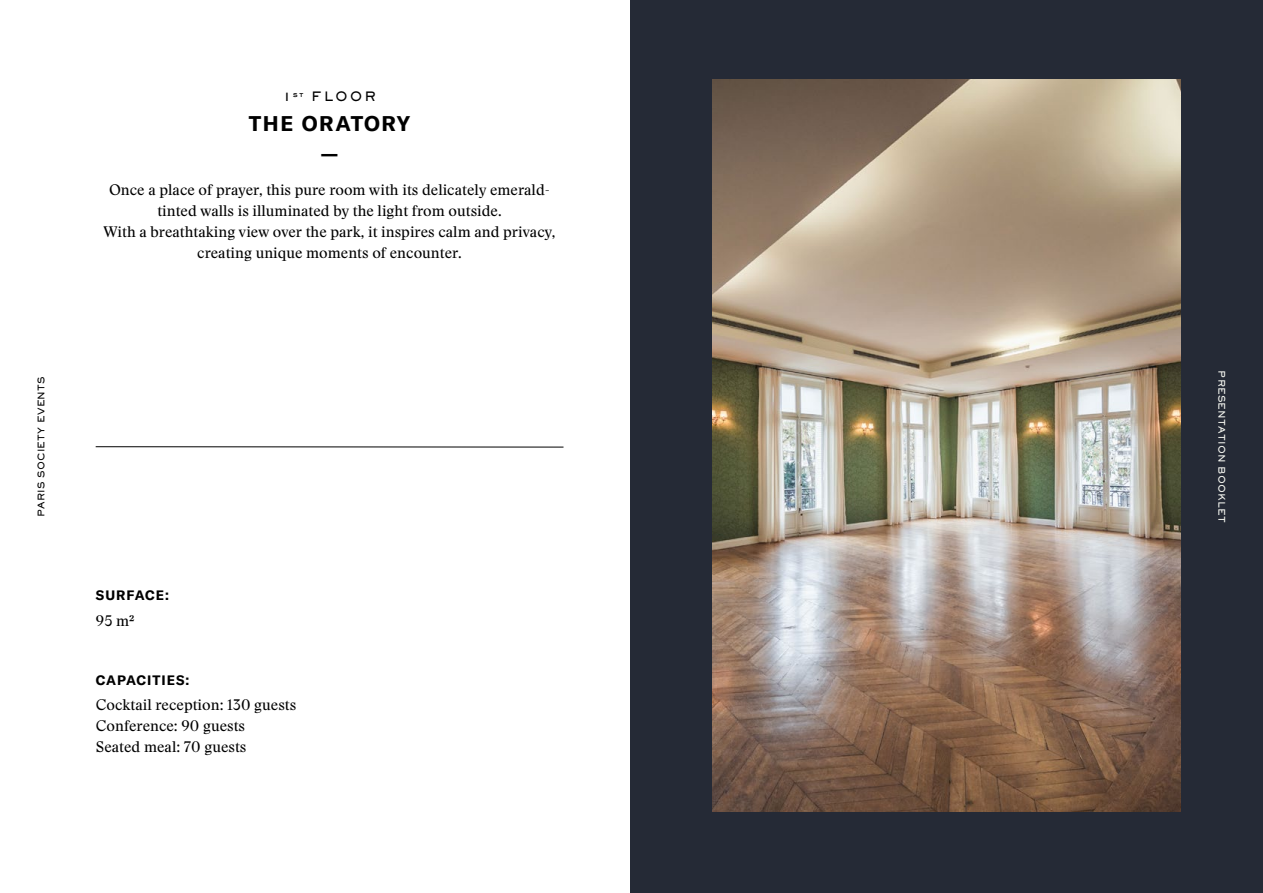
<style>
.page{position:relative;width:1263px;height:893px;background:#fff}
.page>*{position:absolute;margin:0;border:0;box-sizing:border-box;transform-origin:0 0}
.t1{font:700 21px/30px "GT America";letter-spacing:.075em;color:#000;text-align:center}
.t2{font:15px/21px "Stanley";color:#000;text-align:center}
.t3{font:700 13.5px "GT America";letter-spacing:.075em;color:#000}
.t4{font:800 12.75px "Sackers Gothic Std";letter-spacing:.15em;color:#000}
.t5{font:800 9px "Sackers Gothic Std";letter-spacing:.025em;color:#f8f9f3}
.t6{font:800 9px "Sackers Gothic Std";letter-spacing:.025em;color:#000}
</style>
<div class="page">
<div style="left:630px;top:0;width:633px;height:893px;background:#252a36"></div>
<img style="left:713px;top:80px;width:467px;height:731px">
<hr style="left:96px;top:446px;width:467px;height:1px;background:#000">
<p class="t4" style="left:283px;top:88px;width:94px">1<sup>st</sup> FLOOR</p>
<h1 class="t1" style="left:249px;top:108px;width:163px">THE ORATORY —</h1>
<p class="t2" style="left:103px;top:179px;width:454px">Once a place of prayer, this pure room with its delicately emerald&shy;tinted walls is illuminated by the light from outside.<br>With a breathtaking view over the park, it inspires calm and privacy, creating unique moments of encounter.</p>
<p class="t6" style="left:35px;top:517px;width:142px;rotate:-90deg">PARIS SOCIETY EVENTS</p>
<p class="t5" style="left:1228px;top:370px;width:154px;rotate:90deg">PRESENTATION BOOKLET</p>
<p class="t3" style="left:96px;top:587px;width:75px">SURFACE:</p>
<p class="t2" style="left:96px;top:610px;width:40px">95 m2</p>
<p class="t3" style="left:96px;top:672px;width:95px">CAPACITIES:</p>
<p class="t2" style="left:96px;top:695px;width:202px;text-align:left">Cocktail reception: 130 guests<br>Conference: 90 guests<br>Seated meal: 70 guests</p>
</div>
